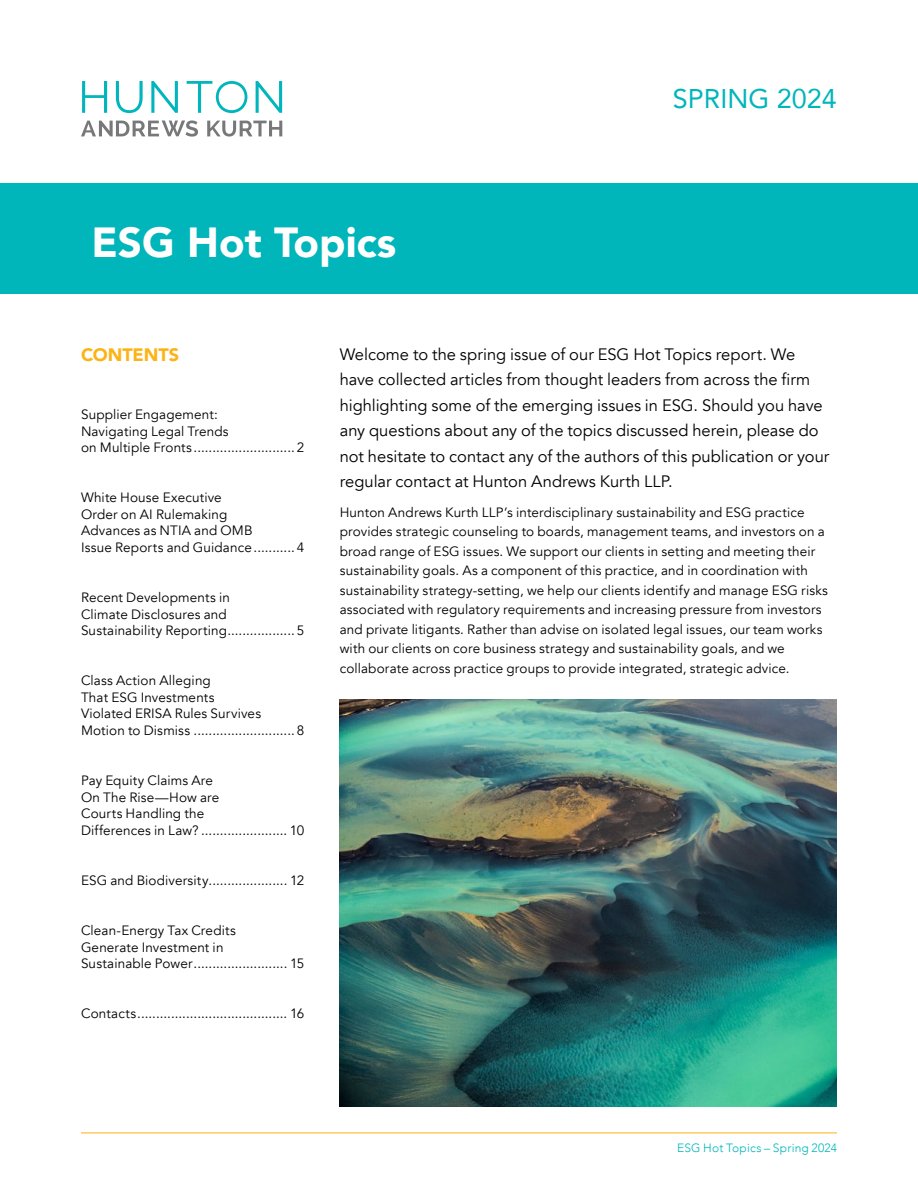
<style>
.page{position:relative;width:918px;height:1188px;background:#fff}
.page>*{position:absolute;margin:0;border:0;box-sizing:border-box;transform-origin:0 0}
.t1{font:900 42px "Avenir";color:#fff}
.H1_-_Article_Title{font:27px "Avenir";color:#00b6bb}
.H2_-_Article_Head{font:900 18px "Avenir";letter-spacing:-.005em;color:#fcb316}
.Body{font:16.5px/25.5px "Avenir";color:#000}
.Body-2{font:13.5px/16.5px "Avenir";letter-spacing:.01em;color:#000}
.t2{font:300 12px "Avenir";letter-spacing:.015em;color:#00b6bb}
</style>
<div class="page">
<svg style="left:116px;top:81px;width:27px;height:32px"></svg>
<svg style="left:82px;top:81px;width:25px;height:32px"></svg>
<svg style="left:151px;top:81px;width:27px;height:32px"></svg>
<svg style="left:256px;top:81px;width:26px;height:32px"></svg>
<svg style="left:187px;top:81px;width:60px;height:32px"></svg>
<svg style="left:81px;top:120px;width:201px;height:17px"></svg>
<div style="left:0;top:183px;width:918px;height:111px;background:#00b6bb"></div>
<hr style="left:81px;top:1133px;width:756px;height:1px;background:#fcb316">
<img style="left:340px;top:700px;width:497px;height:407px">
<p class="t1" style="left:92px;top:207px;width:306px">ESG Hot Topics</p>
<p class="H1_-_Article_Title" style="left:673px;top:77px;width:166px">SPRING 2024</p>
<p class="H2_-_Article_Head" style="left:81px;top:340px;width:100px">CONTENTS</p>
<p class="Body-2" style="left:81px;top:406px;width:225px">Supplier Engagement:<br>Navigating Legal Trends<br>on Multiple Fronts ........................... 2</p>
<p class="Body-2" style="left:81px;top:490px;width:225px">White House Executive<br>Order on AI Rulemaking<br>Advances as NTIA and OMB<br>Issue Reports and Guidance........... 4</p>
<p class="Body-2" style="left:81px;top:589px;width:225px">Recent Developments in<br>Climate Disclosures and<br>Sustainability Reporting.................. 5</p>
<p class="Body-2" style="left:81px;top:673px;width:225px">Class Action Alleging<br>That ESG Investments<br>Violated ERISA Rules Survives<br>Motion to Dismiss ........................... 8</p>
<p class="Body-2" style="left:81px;top:772px;width:225px">Pay Equity Claims Are<br>On The Rise—How are<br>Courts Handling the<br>Differences in Law? ....................... 10</p>
<p class="Body-2" style="left:81px;top:872px;width:225px">ESG and Biodiversity..................... 12</p>
<p class="Body-2" style="left:81px;top:922px;width:225px">Clean-Energy Tax Credits<br>Generate Investment in<br>Sustainable Power......................... 15</p>
<p class="Body-2" style="left:81px;top:1006px;width:225px">Contacts........................................ 16</p>
<p class="Body" style="left:340px;top:342px;width:491px">Welcome to the spring issue of our ESG Hot Topics report. We have collected articles from thought leaders from across the firm highlighting some of the emerging issues in ESG. Should you have any questions about any of the topics discussed herein, please do not hesitate to contact any of the authors of this publication or your regular contact at Hunton Andrews Kurth LLP.</p>
<p class="Body-2" style="left:340px;top:503px;width:490px;line-height:19.5px">Hunton Andrews Kurth LLP’s interdisciplinary sustainability and ESG practice provides strategic counseling to boards, management teams, and investors on a broad range of ESG issues. We support our clients in setting and meeting their sustainability goals. As a component of this practice, and in coordination with sustainability strategy-setting, we help our clients identify and manage ESG risks associated with regulatory requirements and increasing pressure from investors and private litigants. Rather than advise on isolated legal issues, our team works with our clients on core business strategy and sustainability goals, and we collaborate across practice groups to provide integrated, strategic advice.</p>
<p class="t2" style="left:677px;top:1141px;width:161px">ESG Hot Topics – Spring 2024</p>
</div>
